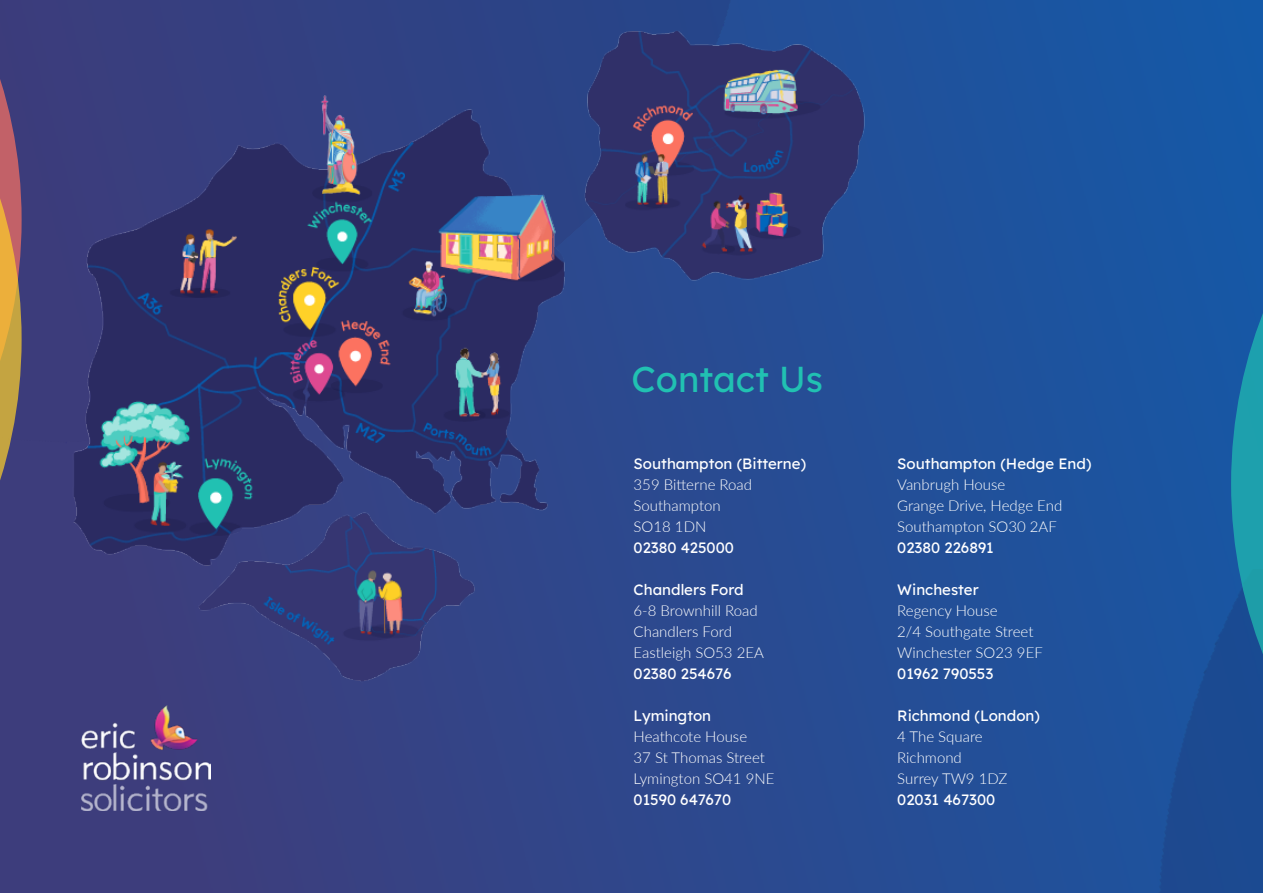
<style>
.page{position:relative;width:1263px;height:893px;background:#fff}
.page>*{position:absolute;margin:0;border:0;box-sizing:border-box;transform-origin:0 0}
.t1{font:36px "Lexend Deca";color:#21c1b2}
.t2{font:300 15px/21px "Lato";color:#fff}
.t3{font:15px "Lexend Deca";color:#fff}
</style>
<div class="page">
<img style="left:0;top:0;width:1263px;height:893px">
<img style="left:0;top:0;width:748px;height:47px">
<img style="left:22px;top:21px;width:911px;height:722px">
<img style="left:81px;top:706px;width:129px;height:104px">
<img style="left:1142px;top:570px;width:121px;height:323px">
<svg style="left:1231px;top:239px;width:32px;height:415px;background:#1a7da7"></svg>
<svg style="left:0;top:47px;width:22px;height:457px;background:#9d725c"></svg>
<h1 class="t1" style="left:631px;top:349px;width:193px">Contact Us</h1>
<p class="t3" style="left:634px;top:451px;width:174px">Southampton (Bitterne)</p>
<p class="t2" style="left:634px;top:474px;width:120px">359 Bitterne Road<br>Southampton<br>SO18 1DN</p>
<p class="t3" style="left:634px;top:535px;width:102px">02380 425000</p>
<p class="t3" style="left:634px;top:577px;width:112px">Chandlers Ford</p>
<p class="t2" style="left:634px;top:600px;width:132px">6-8 Brownhill Road<br>Chandlers Ford<br>Eastleigh SO53 2EA</p>
<p class="t3" style="left:634px;top:661px;width:99px">02380 254676</p>
<p class="t3" style="left:634px;top:703px;width:79px">Lymington</p>
<p class="t2" style="left:634px;top:726px;width:142px">Heathcote House<br>37 St Thomas Street<br>Lymington SO41 9NE</p>
<p class="t3" style="left:634px;top:787px;width:99px">01590 647670</p>
<p class="t3" style="left:897px;top:451px;width:196px">Southampton (Hedge End)</p>
<p class="t2" style="left:897px;top:474px;width:166px">Vanbrugh House<br>Grange Drive, Hedge End<br>Southampton SO30 2AF</p>
<p class="t3" style="left:897px;top:535px;width:98px">02380 226891</p>
<p class="t3" style="left:897px;top:577px;width:83px">Winchester</p>
<p class="t2" style="left:897px;top:600px;width:147px">Regency House<br>2/4 Southgate Street<br>Winchester SO23 9EF</p>
<p class="t3" style="left:897px;top:661px;width:98px">01962 790553</p>
<p class="t3" style="left:897px;top:703px;width:144px">Richmond (London)</p>
<p class="t2" style="left:897px;top:726px;width:112px">4 The Square<br>Richmond<br>Surrey TW9 1DZ</p>
<p class="t3" style="left:897px;top:787px;width:99px">02031 467300</p>
</div>
